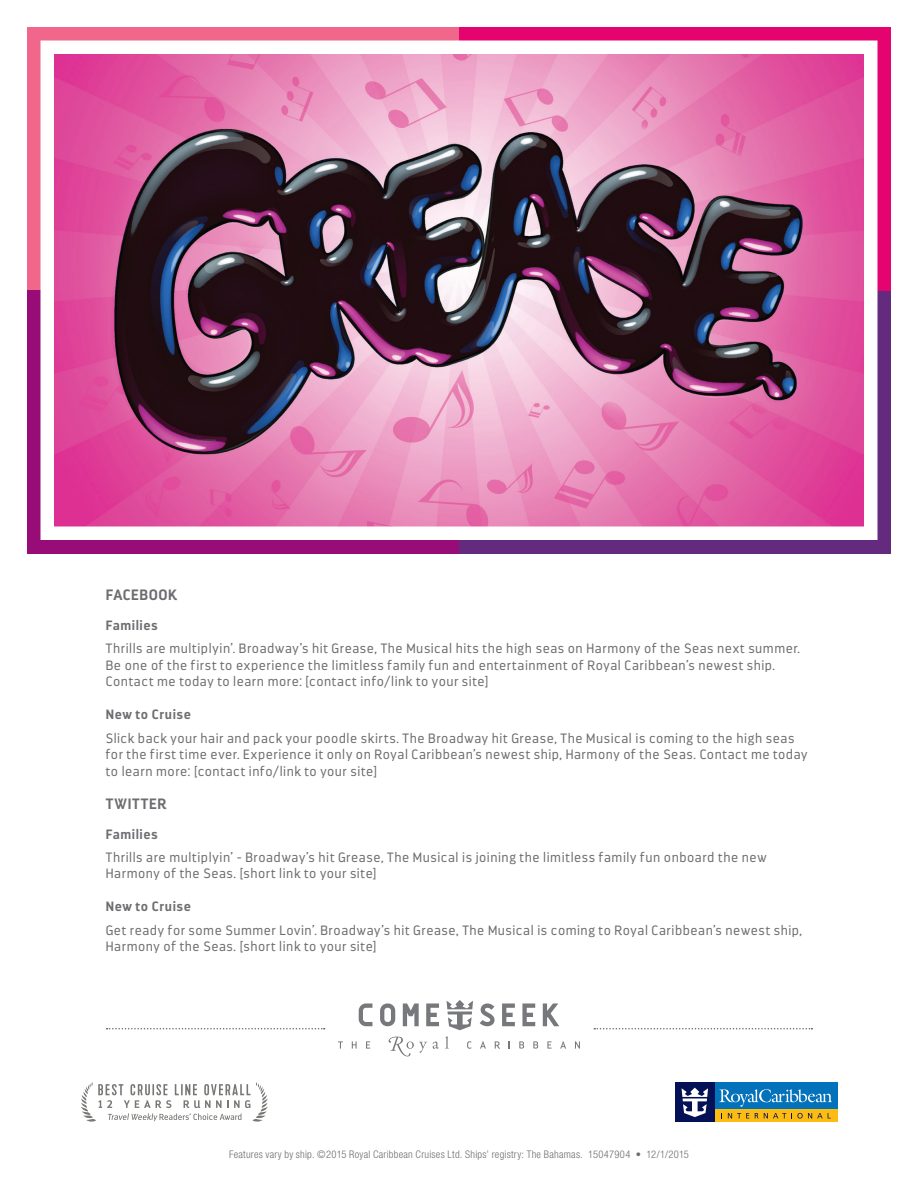
<style>
.page{position:relative;width:918px;height:1188px;background:#fff}
.page>*{position:absolute;margin:0;border:0;box-sizing:border-box;transform-origin:0 0}
.t1{font:700 15px "Darwin";letter-spacing:.035em;color:#6c6d70}
.t2{font:300 13.5px/16.5px "Darwin";letter-spacing:.04em;color:#6c6d70}
.t3{font:700 13.5px "Darwin";letter-spacing:.04em;color:#6c6d70}
.t4{font:300 condensed 10.5px "Helvetica Neue LT Std";letter-spacing:.025em;color:#6c6d70}
</style>
<div class="page">
<div style="left:27px;top:27px;width:432px;height:263px;background:#f1668b"></div>
<div style="left:459px;top:290px;width:432px;height:264px;background:#642a7d"></div>
<div style="left:27px;top:290px;width:432px;height:264px;background:#970c76"></div>
<div style="left:459px;top:27px;width:432px;height:263px;background:#e4036f"></div>
<img style="left:55px;top:55px;width:808px;height:470px">
<div style="left:40px;top:40px;width:838px;height:500px;border:14px solid #fff"></div>
<div style="left:675px;top:1082px;width:162px;height:40px;background:#0372bb"></div>
<div style="left:675px;top:1082px;width:40px;height:40px;background:#041156"></div>
<div style="left:715px;top:1109px;width:122px;height:13px;background:#fdbc12"></div>
<svg style="left:728px;top:1113px;width:21px;height:5px"></svg>
<svg style="left:755px;top:1113px;width:76px;height:6px"></svg>
<svg style="left:682px;top:1088px;width:26px;height:29px"></svg>
<svg style="left:719px;top:1089px;width:113px;height:18px"></svg>
<svg style="left:81px;top:1082px;width:187px;height:40px"></svg>
<svg style="left:467px;top:1041px;width:5px;height:8px"></svg>
<svg style="left:480px;top:1041px;width:6px;height:8px"></svg>
<svg style="left:495px;top:1041px;width:5px;height:8px"></svg>
<svg style="left:519px;top:1041px;width:5px;height:8px"></svg>
<svg style="left:533px;top:1041px;width:5px;height:8px"></svg>
<svg style="left:547px;top:1041px;width:5px;height:8px"></svg>
<svg style="left:560px;top:1041px;width:6px;height:8px"></svg>
<svg style="left:575px;top:1041px;width:5px;height:8px"></svg>
<svg style="left:389px;top:1037px;width:38px;height:19px"></svg>
<svg style="left:433px;top:1042px;width:6px;height:7px"></svg>
<svg style="left:445px;top:1036px;width:4px;height:13px"></svg>
<svg style="left:338px;top:1041px;width:5px;height:8px"></svg>
<svg style="left:352px;top:1041px;width:5px;height:8px"></svg>
<svg style="left:366px;top:1041px;width:4px;height:8px"></svg>
<svg style="left:480px;top:1003px;width:79px;height:23px"></svg>
<svg style="left:447px;top:1000px;width:26px;height:30px"></svg>
<svg style="left:359px;top:1003px;width:80px;height:23px"></svg>
<svg style="left:107px;top:1028px;width:218px;height:1px"></svg>
<svg style="left:594px;top:1028px;width:218px;height:1px"></svg>
<p class="t1" style="left:106px;top:586px;width:72px">FACEBOOK</p>
<p class="t3" style="left:106px;top:617px;width:53px">Families</p>
<p class="t2" style="left:106px;top:641px;width:696px">Thrills are multiplyin’. Broadway’s hit Grease, The Musical hits the high seas on Harmony of the Seas next summer.<br>Be one of the first to experience the limitless family fun and entertainment of Royal Caribbean’s newest ship.<br>Contact me today to learn more: [contact info/link to your site]</p>
<p class="t3" style="left:106px;top:706px;width:87px">New to Cruise</p>
<p class="t2" style="left:106px;top:730px;width:703px">Slick back your hair and pack your poodle skirts. The Broadway hit Grease, The Musical is coming to the high seas for the first time ever. Experience it only on Royal Caribbean’s newest ship, Harmony of the Seas. Contact me today to learn more: [contact info/link to your site]</p>
<p class="t1" style="left:106px;top:794px;width:62px">TWITTER</p>
<p class="t3" style="left:106px;top:826px;width:53px">Families</p>
<p class="t2" style="left:106px;top:849px;width:662px">Thrills are multiplyin’ - Broadway’s hit Grease, The Musical is joining the limitless family fun onboard the new<br>Harmony of the Seas. [short link to your site]</p>
<p class="t3" style="left:106px;top:898px;width:87px">New to Cruise</p>
<p class="t2" style="left:106px;top:922px;width:698px">Get ready for some Summer Lovin’. Broadway’s hit Grease, The Musical is coming to Royal Caribbean’s newest ship,<br>Harmony of the Seas. [short link to your site]</p>
<p class="t4" style="left:229px;top:1148px;width:461px">Features vary by ship. ©2015 Royal Caribbean Cruises Ltd. Ships’ registry: The Bahamas. 15047904 • 12/1/2015</p>
</div>
